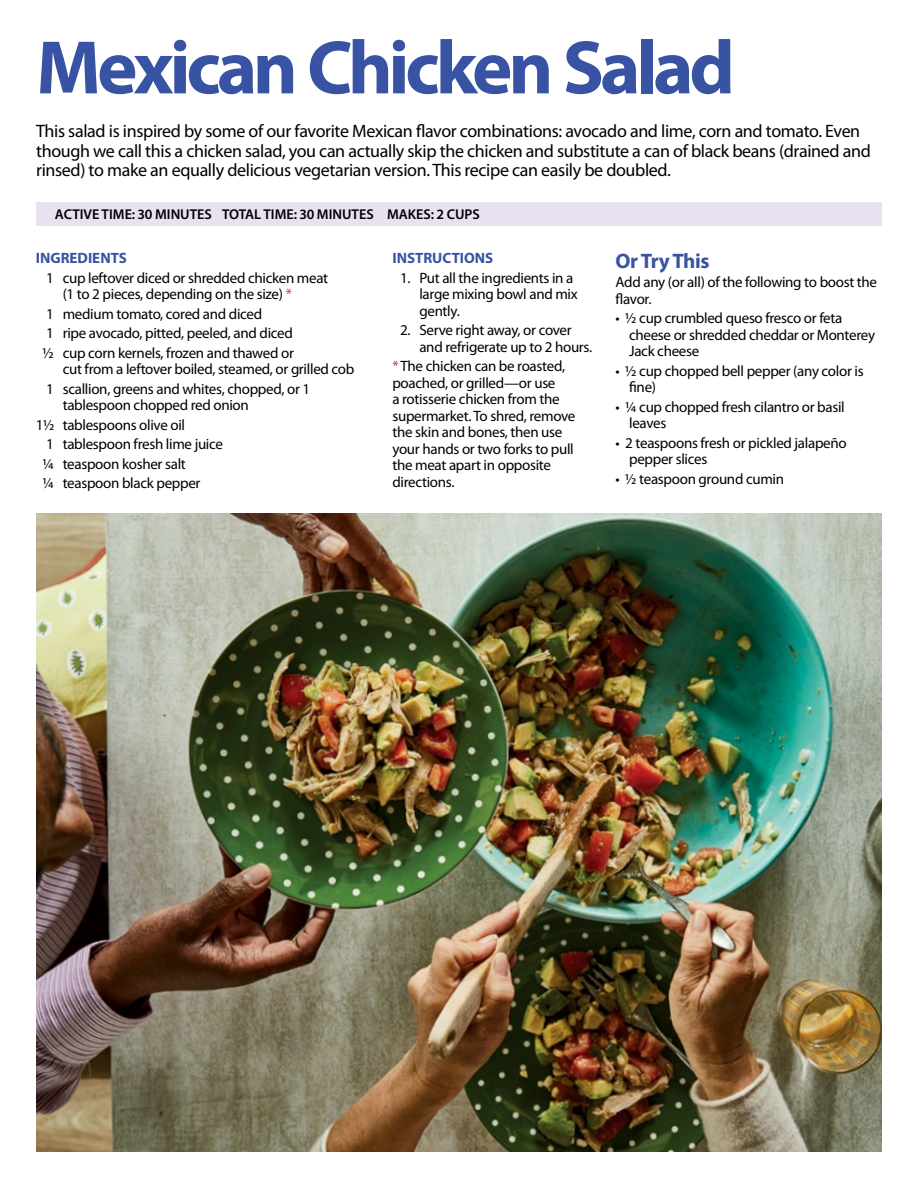
<style>
.page{position:relative;width:918px;height:1188px;background:#fff}
.page>*{position:absolute;margin:0;border:0;box-sizing:border-box;transform-origin:0 0}
.t1{font:700 76.5px "Myriad Pro";letter-spacing:-.055em;color:#3953a4}
.t2{font:700 21px "Myriad Pro";letter-spacing:-.02em;color:#3953a4}
.t3{font:18px/19.5px "Myriad Pro";letter-spacing:-.02em;color:#000}
.t4{font:15px/16.5px "Myriad Pro";letter-spacing:-.02em;color:#000}
.t5{font:700 15px "Myriad Pro";color:#3953a4}
.t6{font:600 14.25px "Myriad Pro";color:#000}
.s1{color:#ed1f24}
</style>
<div class="page">
<div style="left:36px;top:202px;width:846px;height:24px;background:#e7e1f0"></div>
<img style="left:36px;top:513px;width:846px;height:639px">
<h1 class="t1" style="left:36px;top:18px;width:700px">Mexican Chicken Salad</h1>
<p class="t3" style="left:36px;top:121px;width:836px">This salad is inspired by some of our favorite Mexican flavor combinations: avocado and lime, corn and tomato. Even though we call this a chicken salad, you can actually skip the chicken and substitute a can of black beans (drained and rinsed) to make an equally delicious vegetarian version. This recipe can easily be doubled.</p>
<p class="t6" style="left:55px;top:205px;width:426px">ACTIVE TIME: 30 MINUTES TOTAL TIME: 30 MINUTES MAKES: 2 CUPS</p>
<p class="t5" style="left:36px;top:248px;width:93px">INGREDIENTS</p>
<p class="t4" style="left:63px;top:269px;width:267px;text-indent:-16px">1 cup leftover diced or shredded chicken meat (1 to 2 pieces, depending on the size) <span class="s1">*</span></p>
<p class="t4" style="left:43px;top:304px;width:253px;line-height:19.5px">1 medium tomato, cored and diced<br>1 ripe avocado, pitted, peeled, and diced<br>1/2 cup corn kernels, frozen and thawed or</p>
<p class="t4" style="left:46px;top:359px;width:310px;line-height:19.5px;text-indent:16px">cut from a leftover boiled, steamed, or grilled cob<br>1 scallion, greens and whites, chopped, or 1</p>
<p class="t4" style="left:63px;top:397px;width:188px">tablespoon chopped red onion</p>
<p class="t4" style="left:36px;top:416px;width:151px">11/2 tablespoons olive oil</p>
<p class="t4" style="left:46px;top:436px;width:178px">1 tablespoon fresh lime juice</p>
<p class="t4" style="left:43px;top:455px;width:145px">1/4 teaspoon kosher salt</p>
<p class="t4" style="left:43px;top:475px;width:159px">1/4 teaspoon black pepper</p>
<p class="t5" style="left:393px;top:248px;width:102px">INSTRUCTIONS</p>
<p class="t4" style="left:419px;top:269px;width:160px;text-indent:-19px">1. Put all the ingredients in a large mixing bowl and mix gently.</p>
<p class="t4" style="left:419px;top:322px;width:174px;text-indent:-19px">2. Serve right away, or cover and refrigerate up to 2 hours.</p>
<p class="t4" style="left:392px;top:358px;width:185px"><span class="s1">*</span> The chicken can be roasted, poached, or grilled—or use<br>a rotisserie chicken from the supermarket. To shred, remove the skin and bones, then use your hands or two forks to pull the meat apart in opposite directions.</p>
<h2 class="t2" style="left:616px;top:247px;width:95px">Or Try This</h2>
<p class="t4" style="left:616px;top:274px;width:263px">Add any (or all) of the following to boost the flavor.</p>
<p class="t4" style="left:629px;top:310px;width:248px;text-indent:-14px">• 1/2 cup crumbled queso fresco or feta cheese or shredded cheddar or Monterey<br>Jack cheese</p>
<p class="t4" style="left:629px;top:362px;width:236px;text-indent:-14px">• 1/2 cup chopped bell pepper (any color is fine)</p>
<p class="t4" style="left:629px;top:398px;width:217px;text-indent:-14px">• 1/4 cup chopped fresh cilantro or basil leaves</p>
<p class="t4" style="left:629px;top:434px;width:219px;text-indent:-14px">• 2 teaspoons fresh or pickled jalapeño pepper slices</p>
<p class="t4" style="left:616px;top:470px;width:170px">• 1/2 teaspoon ground cumin</p>
</div>
